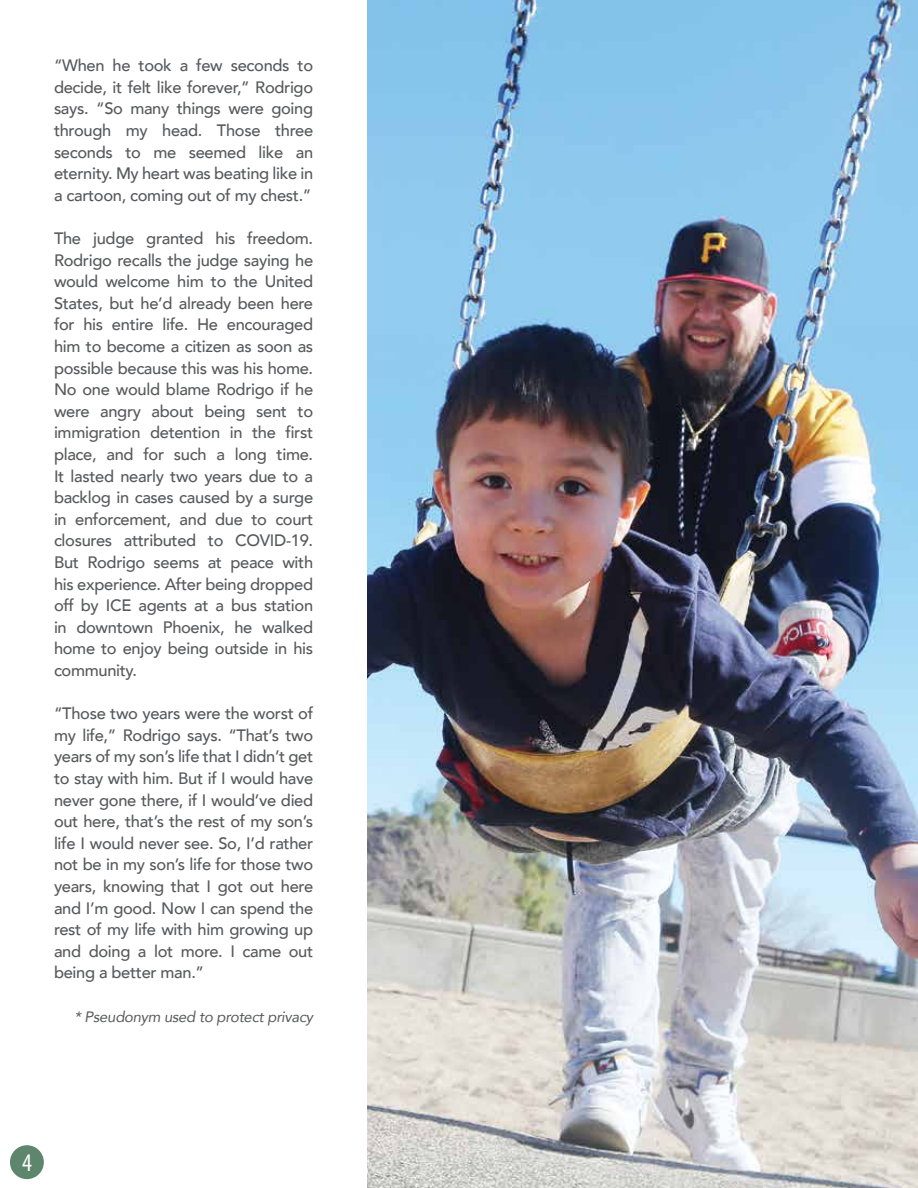
<style>
.page{position:relative;width:918px;height:1188px;background:#fff}
.page>*{position:absolute;margin:0;border:0;box-sizing:border-box;transform-origin:0 0}
.t1{font:condensed 25.5px "Myriad Pro";color:#fff}
.t2{font:500 16.5px/21.6px "Avenir";letter-spacing:-.02em;color:#58595b;text-align:justify}
.t3{font:italic 15px "Avenir";letter-spacing:-.02em;color:#58595b}
</style>
<div class="page">
<div style="left:10px;top:1145px;width:34px;height:34px;background:#5e866d;border-radius:50%"></div>
<img style="left:367px;top:0;width:551px;height:1188px">
<p class="t2" style="left:54px;top:54px;width:261px">“When he took a few seconds to decide, it felt like forever,” Rodrigo says. “So many things were going through my head. Those three seconds to me seemed like an eternity. My heart was beating like in a cartoon, coming out of my chest.”</p>
<p class="t2" style="left:54px;top:227px;width:261px">The judge granted his freedom.<br>Rodrigo recalls the judge saying he would welcome him to the United States, but he’d already been here for his entire life. He encouraged him to become a citizen as soon as possible because this was his home.<br>No one would blame Rodrigo if he were angry about being sent to immigration detention in the first place, and for such a long time.<br>It lasted nearly two years due to a backlog in cases caused by a surge in enforcement, and due to court closures attributed to COVID-19.<br>But Rodrigo seems at peace with his experience. After being dropped off by ICE agents at a bus station in downtown Phoenix, he walked home to enjoy being outside in his community.</p>
<p class="t2" style="left:54px;top:702px;width:261px">“Those two years were the worst of my life,” Rodrigo says. “That’s two years of my son’s life that I didn’t get to stay with him. But if I would have never gone there, if I would’ve died out here, that’s the rest of my son’s life I would never see. So, I’d rather not be in my son’s life for those two years, knowing that I got out here and I’m good. Now I can spend the rest of my life with him growing up and doing a lot more. I came out being a better man.”</p>
<p class="t3" style="left:74px;top:1007px;width:240px">* Pseudonym used to protect privacy</p>
<h1 class="t1" style="left:22px;top:1147px;width:11px">4</h1>
</div>
